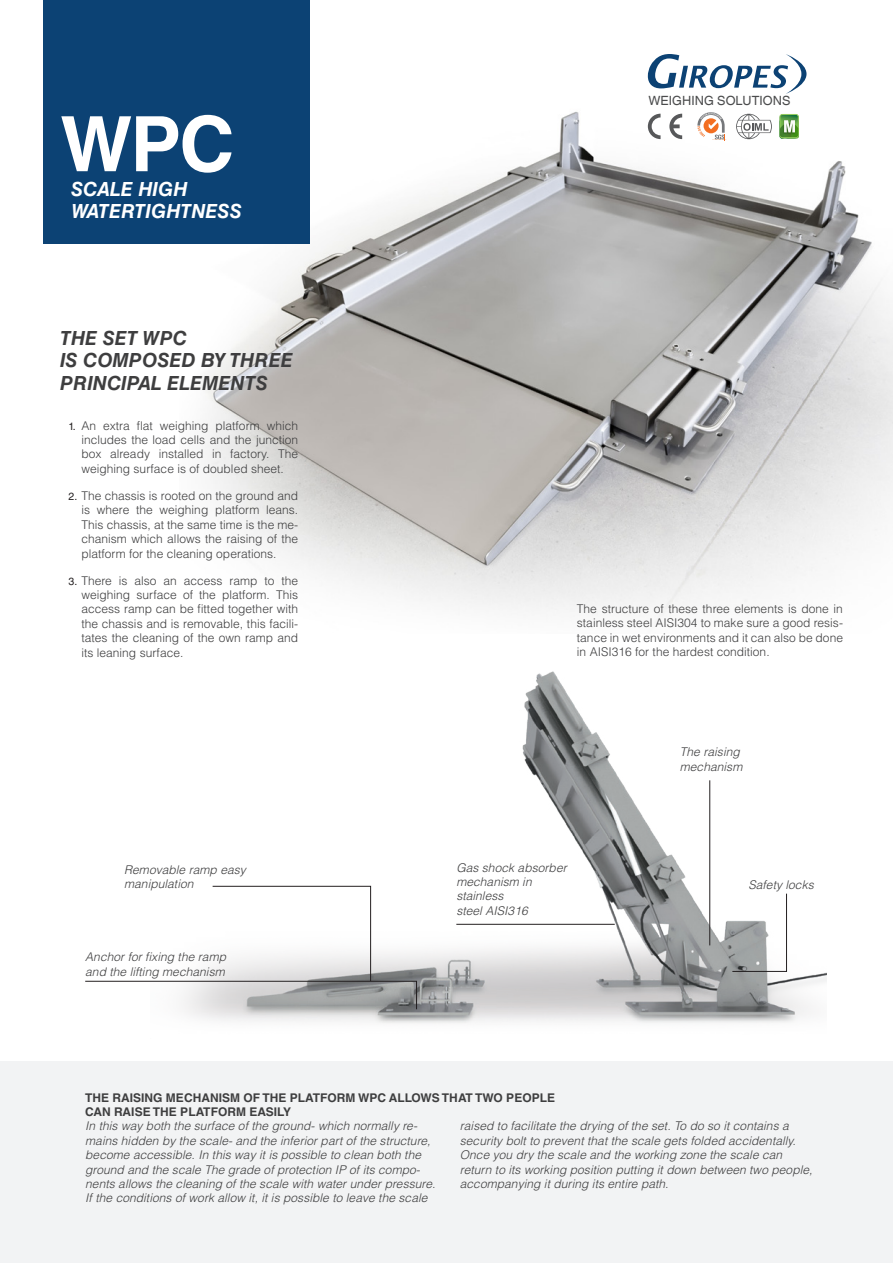
<style>
.page{position:relative;width:893px;height:1263px;background:#fff}
.page>*{position:absolute;margin:0;border:0;box-sizing:border-box;transform-origin:0 0}
.t1{font:700 76.5px "Helvetica World";color:#fff}
.t2{font:italic 700 19.5px/22.5px "Helvetica LT Std";letter-spacing:.005em;color:#3e3e3f}
.t3{font:italic 700 19.5px/22.5px "Helvetica LT Std";letter-spacing:.005em;color:#fff}
.t4{font:12.75px "Helvetica World";letter-spacing:.005em;color:#4b4c4d}
.t5{font:italic 300 12px/14.4px "Helvetica LT Std";letter-spacing:.005em;color:#3e3e3f}
.t6{font:300 12px/14.4px "Helvetica LT Std";color:#3e3e3f;text-align:justify}
.t7{font:700 12px/14.4px "Helvetica LT Std";color:#3e3e3f}
.s1{font-weight:400;font-size:10.5px;color:#231f20}
</style>
<div class="page">
<img style="left:179px;top:99px;width:714px;height:516px">
<img style="left:185px;top:671px;width:641px;height:353px">
<div style="left:0;top:1061px;width:893px;height:202px;background:#f2f3f4"></div>
<hr style="left:709px;top:780px;width:1px;height:165px;background:#231f20">
<hr style="left:456px;top:924px;width:159px;height:1px;background:#231f20">
<svg style="left:732px;top:893px;width:55px;height:79px"></svg>
<svg style="left:85px;top:886px;width:332px;height:124px"></svg>
<svg style="left:736px;top:114px;width:36px;height:25px"></svg>
<img style="left:777px;top:113px;width:27px;height:26px">
<svg style="left:780px;top:114px;width:19px;height:25px"></svg>
<svg style="left:697px;top:112px;width:29px;height:29px"></svg>
<svg style="left:648px;top:114px;width:34px;height:25px"></svg>
<svg style="left:648px;top:54px;width:158px;height:40px"></svg>
<div style="left:43px;top:0;width:266px;height:243px;background:#0c4274"></div>
<h1 class="t1" style="left:60px;top:100px;width:176px">WPC</h1>
<h2 class="t3" style="left:71px;top:177px;width:172px">SCALE HIGH<br>WATERTIGHTNESS</h2>
<h2 class="t2" style="left:60px;top:326px;width:234px">THE SET WPC<br>IS COMPOSED BY THREE<br>PRINCIPAL ELEMENTS</h2>
<p class="t6" style="left:81px;top:418px;width:218px;text-indent:-13px"><span class="s1">1.</span> An extra flat weighing platform which includes the load cells and the junction box already installed in factory. The weighing surface is of doubled sheet.</p>
<p class="t6" style="left:81px;top:488px;width:218px;text-indent:-13px"><span class="s1">2.</span> The chassis is rooted on the ground and is where the weighing platform leans.<br>This chassis, at the same time is the me&shy;chanism which allows the raising of the platform for the cleaning operations.</p>
<p class="t6" style="left:81px;top:573px;width:218px;text-indent:-13px"><span class="s1">3.</span> There is also an access ramp to the weighing surface of the platform. This access ramp can be fitted together with the chassis and is removable, this facili&shy;tates the cleaning of the own ramp and its leaning surface.</p>
<p class="t5" style="left:124px;top:862px;width:123px">Removable ramp easy manipulation</p>
<p class="t5" style="left:85px;top:950px;width:142px">Anchor for fixing the ramp and the lifting mechanism</p>
<p class="t4" style="left:648px;top:94px;width:144px">WEIGHING SOLUTIONS</p>
<p class="t6" style="left:577px;top:601px;width:268px">The structure of these three elements is done in stainless steel AISI304 to make sure a good resis&shy;tance in wet environments and it can also be done in AISI316 for the hardest condition.</p>
<p class="t5" style="left:680px;top:745px;width:64px">The raising mechanism</p>
<p class="t5" style="left:456px;top:860px;width:112px">Gas shock absorber mechanism in stainless<br>steel AISI316</p>
<p class="t5" style="left:748px;top:878px;width:67px">Safety locks</p>
<p class="t7" style="left:85px;top:1090px;width:471px">THE RAISING MECHANISM OF THE PLATFORM WPC ALLOWS THAT TWO PEOPLE<br>CAN RAISE THE PLATFORM EASILY</p>
<p class="t5" style="left:85px;top:1119px;width:352px">In this way both the surface of the ground- which normally re&shy;mains hidden by the scale- and the inferior part of the structure, become accessible. In this way it is possible to clean both the ground and the scale The grade of protection IP of its compo&shy;nents allows the cleaning of the scale with water under pressure.<br>If the conditions of work allow it, it is possible to leave the scale</p>
<p class="t5" style="left:460px;top:1119px;width:354px">raised to facilitate the drying of the set. To do so it contains a security bolt to prevent that the scale gets folded accidentally.<br>Once you dry the scale and the working zone the scale can return to its working position putting it down between two people, accompanying it during its entire path.</p>
</div>
